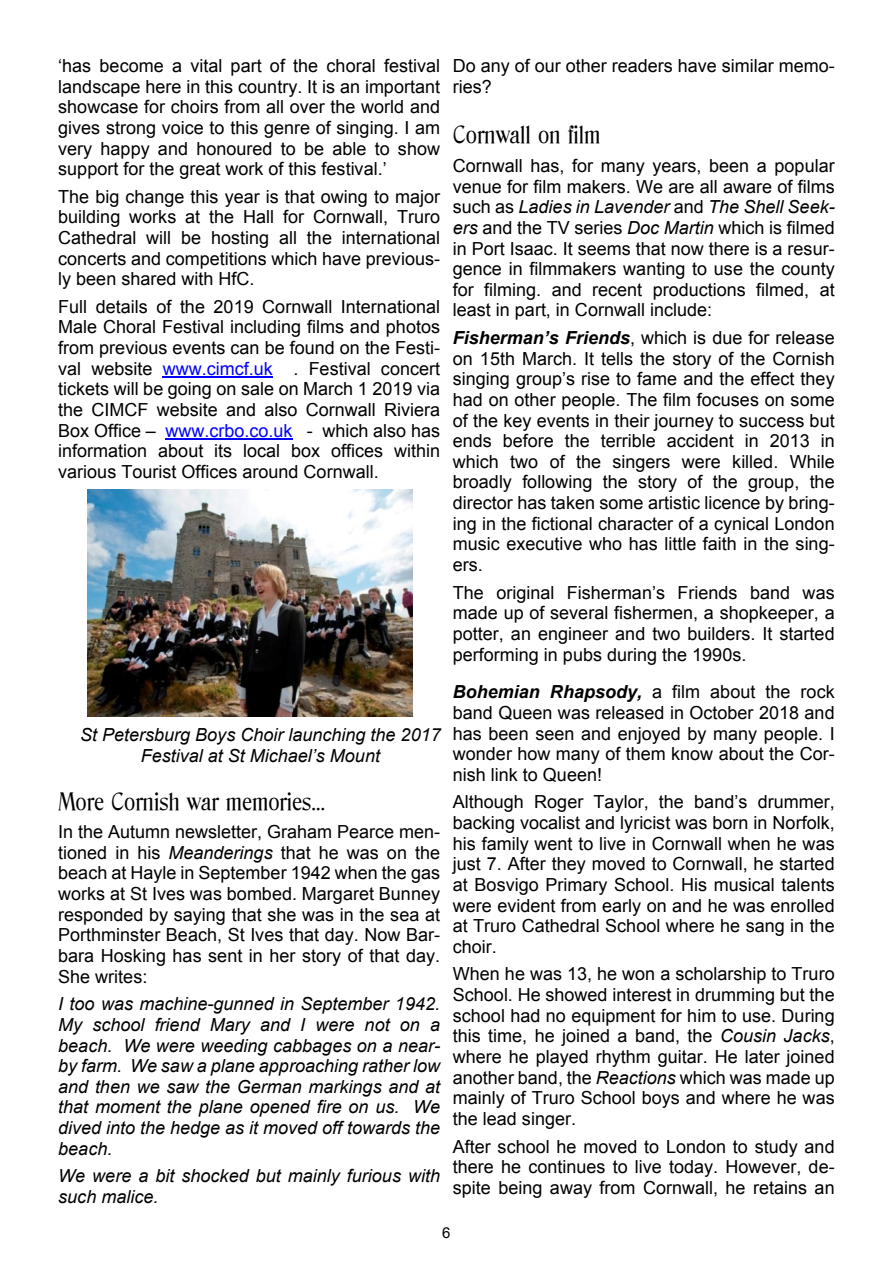
<style>
.page{position:relative;width:893px;height:1263px;background:#fff}
.page>*{position:absolute;margin:0;border:0;box-sizing:border-box;transform-origin:0 0}
.t1{font:24px "Blue Ridge SF";color:#000}
.t2{font:18px/20.7px "Arial";color:#000;text-align:justify}
.t3{font:italic 18px/20.7px "Arial";color:#000;text-align:justify}
.t4{font:15px "Arial";color:#000}
.s1{color:#00f}
.s2{font-style:italic}
.s3{font-weight:700;font-style:italic}
</style>
<div class="page">
<hr style="left:163px;top:377px;width:110px;height:1px;background:#00f">
<hr style="left:165px;top:439px;width:128px;height:1px;background:#00f">
<img style="left:87px;top:490px;width:326px;height:226px">
<p class="t2" style="left:58px;top:57px;width:383px">‘has become a vital part of the choral festival landscape here in this country. It is an important showcase for choirs from all over the world and gives strong voice to this genre of singing. I am very happy and honoured to be able to show support for the great work of this festival.’</p>
<p class="t2" style="left:58px;top:188px;width:383px">The big change this year is that owing to major building works at the Hall for Cornwall, Truro Cathedral will be hosting all the international concerts and competitions which have previous&shy;ly been shared with HfC.</p>
<p class="t2" style="left:58px;top:298px;width:383px">Full details of the 2019 Cornwall International Male Choral Festival including films and photos from previous events can be found on the Festi&shy;val website <span class="s1">www.cimcf.uk</span> . Festival concert tickets will be going on sale on March 1 2019 via the CIMCF website and also Cornwall Riviera Box Office – <span class="s1">www.crbo.co.uk</span> - which also has information about its local box offices within various Tourist Offices around Cornwall.</p>
<p class="t3" style="left:80px;top:726px;width:362px;text-align:center">St Petersburg Boys Choir launching the 2017<br>Festival at St Michael’s Mount</p>
<h1 class="t1" style="left:58px;top:787px;width:268px">More Cornish war memories…</h1>
<p class="t2" style="left:58px;top:823px;width:383px">In the Autumn newsletter, Graham Pearce men&shy;tioned in his <span class="s2">Meanderings</span> that he was on the beach at Hayle in September 1942 when the gas works at St Ives was bombed. Margaret Bunney responded by saying that she was in the sea at Porthminster Beach, St Ives that day. Now Bar&shy;bara Hosking has sent in her story of that day.<br>She writes:</p>
<p class="t3" style="left:58px;top:995px;width:383px">I too was machine-gunned in September 1942.<br>My school friend Mary and I were not on a beach. We were weeding cabbages on a near&shy;by farm. We saw a plane approaching rather low and then we saw the German markings and at that moment the plane opened fire on us. We dived into the hedge as it moved off towards the beach.</p>
<p class="t3" style="left:58px;top:1167px;width:383px">We were a bit shocked but mainly furious with such malice.</p>
<p class="t2" style="left:453px;top:57px;width:383px">Do any of our other readers have similar memo&shy;ries?</p>
<h1 class="t1" style="left:453px;top:121px;width:149px">Cornwall on film</h1>
<p class="t2" style="left:453px;top:157px;width:383px">Cornwall has, for many years, been a popular venue for film makers. We are all aware of films such as <span class="s2">Ladies in Lavender</span> and <span class="s2">The Shell Seek&shy;ers</span> and the TV series <span class="s2">Doc Martin</span> which is filmed in Port Isaac. It seems that now there is a resur&shy;gence in filmmakers wanting to use the county for filming. and recent productions filmed, at least in part, in Cornwall include:</p>
<p class="t2" style="left:453px;top:329px;width:383px"><span class="s3">Fisherman’s Friends</span>, which is due for release on 15th March. It tells the story of the Cornish singing group’s rise to fame and the effect they had on other people. The film focuses on some of the key events in their journey to success but ends before the terrible accident in 2013 in which two of the singers were killed. While broadly following the story of the group, the director has taken some artistic licence by bring&shy;ing in the fictional character of a cynical London music executive who has little faith in the sing&shy;ers.</p>
<p class="t2" style="left:453px;top:584px;width:383px">The original Fisherman’s Friends band was made up of several fishermen, a shopkeeper, a potter, an engineer and two builders. It started performing in pubs during the 1990s.</p>
<p class="t2" style="left:453px;top:683px;width:383px"><span class="s3">Bohemian Rhapsody,</span> a film about the rock band Queen was released in October 2018 and has been seen and enjoyed by many people. I wonder how many of them know about the Cor&shy;nish link to Queen!</p>
<p class="t2" style="left:453px;top:793px;width:383px">Although Roger Taylor, the band’s drummer, backing vocalist and lyricist was born in Norfolk, his family went to live in Cornwall when he was just 7. After they moved to Cornwall, he started at Bosvigo Primary School. His musical talents were evident from early on and he was enrolled at Truro Cathedral School where he sang in the choir.</p>
<p class="t2" style="left:453px;top:965px;width:383px">When he was 13, he won a scholarship to Truro School. He showed interest in drumming but the school had no equipment for him to use. During this time, he joined a band, the <span class="s2">Cousin Jacks</span>, where he played rhythm guitar. He later joined another band, the <span class="s2">Reactions</span> which was made up mainly of Truro School boys and where he was the lead singer.</p>
<p class="t2" style="left:453px;top:1137px;width:383px">After school he moved to London to study and there he continues to live today. However, de&shy;spite being away from Cornwall, he retains an</p>
<p class="t4" style="left:442px;top:1227px;width:10px">6</p>
</div>
